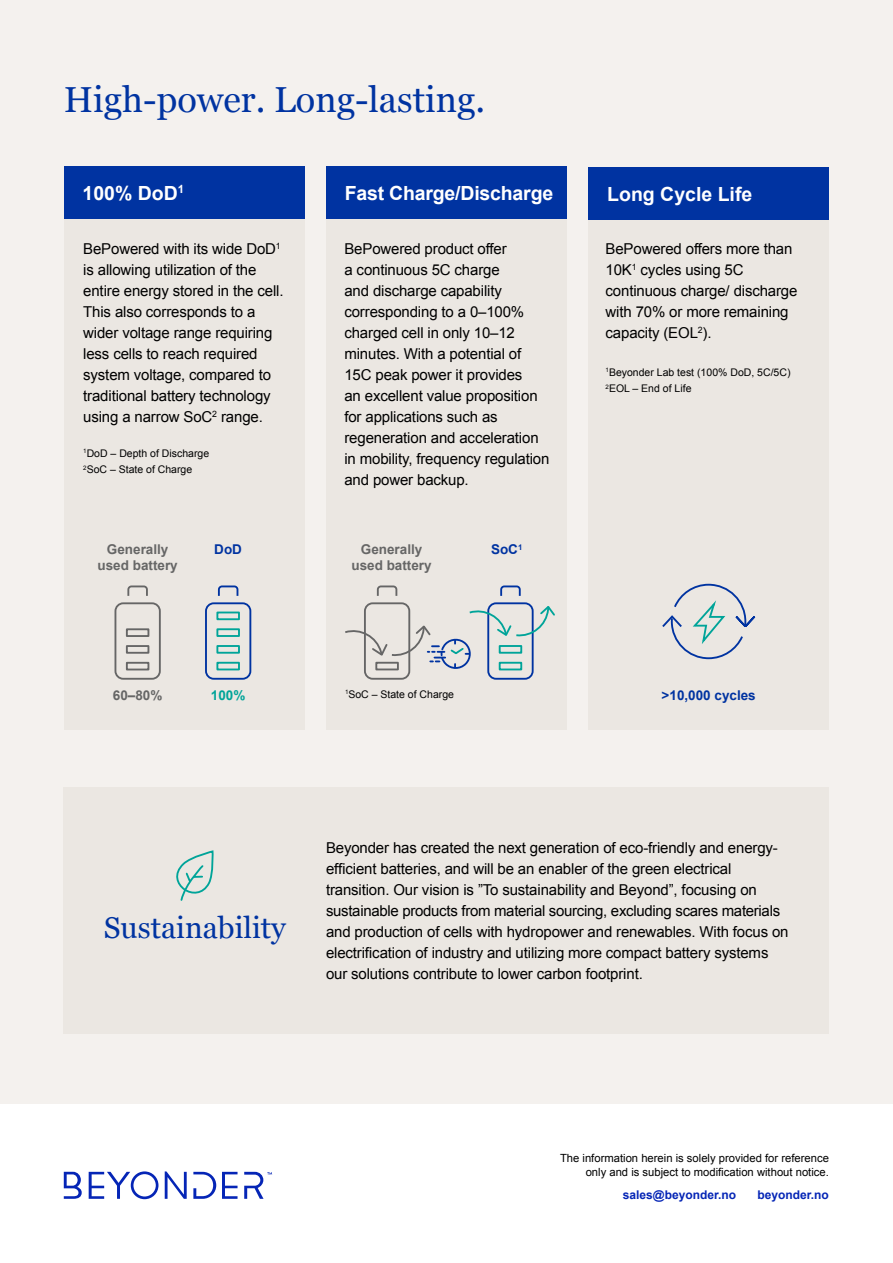
<style>
.page{position:relative;width:893px;height:1263px;background:#fff}
.page>*{position:absolute;margin:0;border:0;box-sizing:border-box;transform-origin:0 0}
.t1{font:36.15px "Georgia";color:#0033a1}
.t2{font:30px "Georgia";color:#0033a1}
.t3{font:700 19.5px "Arial";letter-spacing:-.01em;color:#fff}
.t4{font:15px/21px "Arial";letter-spacing:-.01em;color:#000}
.t5{font:700 13.5px/16.2px "Arial";color:#666;text-align:center}
.t6{font:700 13.5px "Arial";color:#0033a1}
.t7{font:700 13.5px "Arial";color:#00a499}
.t8{font:700 12px "Arial";color:#0525b6}
.t9{font:11.25px/13.5px "Arial";color:#000;text-align:right}
.t10{font:10.5px/16.5px "Arial";color:#000}
</style>
<div class="page">
<div style="left:0;top:0;width:893px;height:1103px;background:#f4f1ee"></div>
<div style="left:64px;top:166px;width:241px;height:54px;background:#0033a1"></div>
<div style="left:64px;top:220px;width:241px;height:510px;background:#ebe7e2"></div>
<div style="left:326px;top:166px;width:241px;height:54px;background:#0033a1"></div>
<div style="left:326px;top:220px;width:241px;height:510px;background:#ebe7e2"></div>
<div style="left:588px;top:167px;width:241px;height:54px;background:#0033a1"></div>
<div style="left:588px;top:221px;width:241px;height:509px;background:#ebe7e2"></div>
<svg style="left:222px;top:1172px;width:16px;height:27px"></svg>
<svg style="left:165px;top:1171px;width:22px;height:28px"></svg>
<svg style="left:193px;top:1172px;width:23px;height:27px"></svg>
<svg style="left:89px;top:1171px;width:69px;height:28px"></svg>
<svg style="left:64px;top:1172px;width:18px;height:27px"></svg>
<svg style="left:244px;top:1172px;width:28px;height:27px"></svg>
<svg style="left:376px;top:585px;width:22px;height:11px"></svg>
<div style="left:364px;top:602px;width:46px;height:78px;border:2px solid #666;border-radius:8px"></div>
<svg style="left:500px;top:585px;width:21px;height:11px"></svg>
<div style="left:487px;top:602px;width:47px;height:78px;border:2px solid #0033a1;border-radius:8px"></div>
<svg style="left:662px;top:583px;width:94px;height:77px"></svg>
<div style="left:64px;top:787px;width:765px;height:247px;background:#ebe7e2"></div>
<svg style="left:176px;top:851px;width:38px;height:50px"></svg>
<svg style="left:127px;top:585px;width:21px;height:11px"></svg>
<svg style="left:125px;top:628px;width:25px;height:43px"></svg>
<div style="left:115px;top:602px;width:46px;height:78px;border:2px solid #666;border-radius:8px"></div>
<svg style="left:217px;top:585px;width:22px;height:11px"></svg>
<svg style="left:216px;top:611px;width:24px;height:60px"></svg>
<div style="left:205px;top:602px;width:46px;height:78px;border:2px solid #0033a1;border-radius:8px"></div>
<svg style="left:345px;top:604px;width:210px;height:68px"></svg>
<h1 class="t1" style="left:64px;top:73px;width:423px">High-power. Long-lasting.</h1>
<h3 class="t3" style="left:83px;top:180px;width:103px">100% DoD<sup>1</sup></h3>
<h3 class="t3" style="left:345px;top:180px;width:210px">Fast Charge/Discharge</h3>
<h3 class="t3" style="left:607px;top:181px;width:147px">Long Cycle Life</h3>
<p class="t4" style="left:83px;top:239px;width:202px">BePowered with its wide DoD<sup>1 </sup>is allowing utilization of the entire energy stored in the cell.<br>This also corresponds to a wider voltage range requiring less cells to reach required system voltage, compared to traditional battery technology using a narrow SoC<sup>2</sup> range.</p>
<p class="t10" style="left:83px;top:445px;width:127px"><sup>1</sup>DoD – Depth of Discharge<br><sup>2</sup>SoC – State of Charge</p>
<p class="t5" style="left:98px;top:542px;width:82px">Generally used battery</p>
<p class="t6" style="left:214px;top:540px;width:29px">DoD</p>
<p class="t4" style="left:344px;top:239px;width:207px">BePowered product offer<br>a continuous 5C charge<br>and discharge capability corresponding to a 0–100% charged cell in only 10–12 minutes. With a potential of<br>15C peak power it provides<br>an excellent value proposition for applications such as regeneration and acceleration in mobility, frequency regulation and power backup.</p>
<p class="t4" style="left:606px;top:239px;width:193px">BePowered offers more than<br>10K<sup>1</sup> cycles using 5C continuous charge/ discharge with 70% or more remaining capacity (EOL<sup>2</sup>).</p>
<p class="t10" style="left:606px;top:364px;width:186px"><sup>1</sup>Beyonder Lab test (100% DoD, 5C/5C)<br><sup>2</sup>EOL – End of Life</p>
<p class="t5" style="left:351px;top:542px;width:82px">Generally used battery</p>
<p class="t6" style="left:491px;top:540px;width:33px">SoC<sup>1</sup></p>
<p class="t5" style="left:113px;top:687px;width:51px">60–80%</p>
<p class="t7" style="left:211px;top:686px;width:36px">100%</p>
<p class="t10" style="left:345px;top:686px;width:111px"><sup>1</sup>SoC – State of Charge</p>
<p class="t6" style="left:662px;top:686px;width:96px">&gt;10,000 cycles</p>
<h2 class="t2" style="left:104px;top:905px;width:184px">Sustainability</h2>
<p class="t4" style="left:326px;top:838px;width:464px">Beyonder has created the next generation of eco-friendly and energy&shy;efficient batteries, and will be an enabler of the green electrical transition. Our vision is ”To sustainability and Beyond”, focusing on sustainable products from material sourcing, excluding scares materials and production of cells with hydropower and renewables. With focus on electrification of industry and utilizing more compact battery systems our solutions contribute to lower carbon footprint.</p>
<p class="t9" style="left:560px;top:1151px;width:270px">The information herein is solely provided for reference only and is subject to modification without notice.</p>
<p class="t8" style="left:623px;top:1187px;width:115px">sales@beyonder.no</p>
<p class="t8" style="left:758px;top:1187px;width:73px">beyonder.no</p>
</div>
